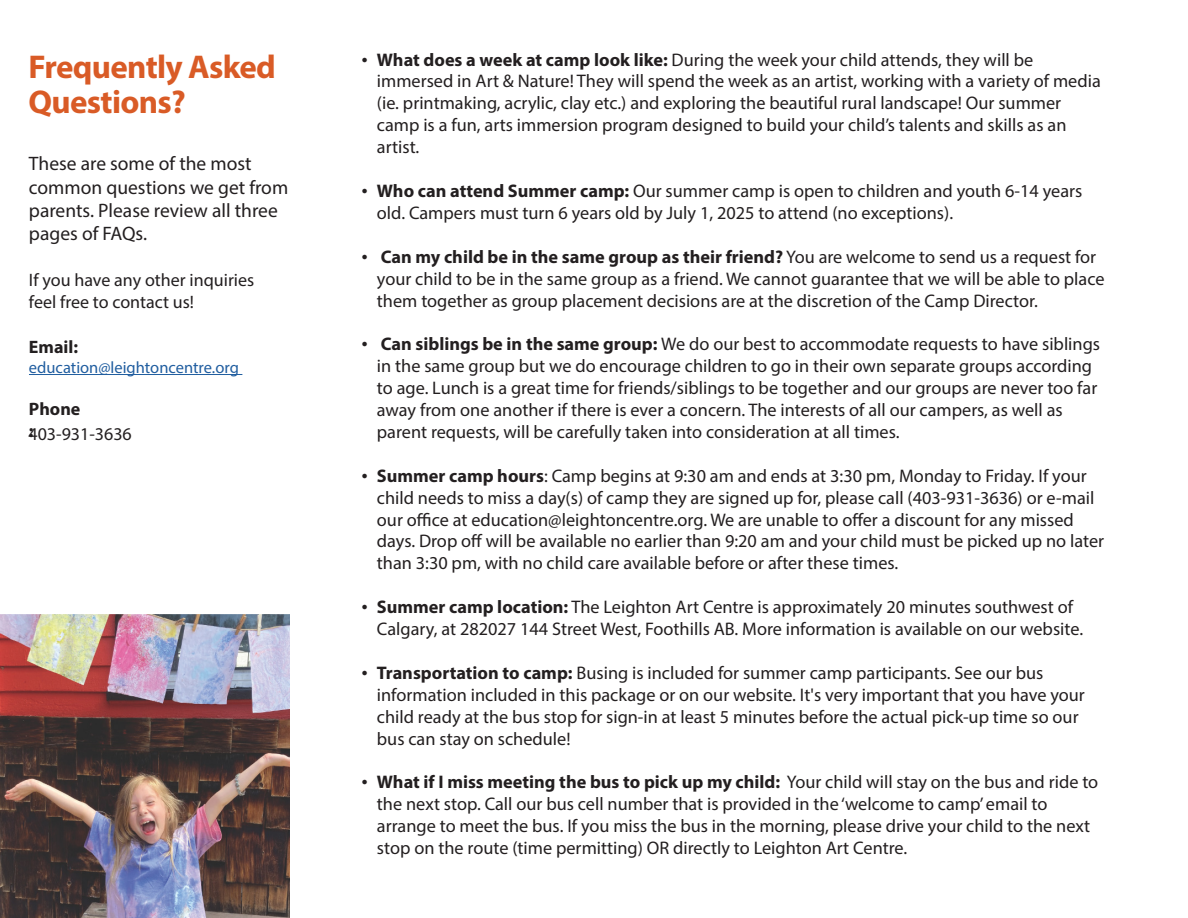
<style>
.page{position:relative;width:1188px;height:918px;background:#fff}
.page>*{position:absolute;margin:0;border:0;box-sizing:border-box;transform-origin:0 0}
.t1{font:700 33px/34.7px "Myriad Pro";letter-spacing:-.02em;color:#d95b26}
.t2{font:19.5px/23.4px "Myriad Pro";color:#231f20}
.t3{font:18.3px/21.9px "Myriad Pro";color:#231f20}
.t4{font:18px/21.6px "Myriad Pro";color:#231f20}
.t5{font:700 18px "Myriad Pro";color:#231f20}
.t6{font:16.5px "Myriad Pro";color:#215ea0}
.s1{font-family:"Times New Roman"}
.s2{font-weight:700}
</style>
<div class="page">
<hr style="left:29px;top:374px;width:213px;height:1px;background:#215ea0">
<img style="left:0;top:615px;width:289px;height:303px">
<h1 class="t1" style="left:28px;top:48px;width:249px">Frequently Asked<br>Questions?</h1>
<p class="t2" style="left:29px;top:152px;width:261px">These are some of the most common questions we get from parents. Please review all three pages of FAQs.</p>
<p class="t4" style="left:29px;top:269px;width:227px">If you have any other inquiries feel free to contact us!</p>
<p class="t5" style="left:29px;top:335px;width:51px">Email:</p>
<p class="t6" style="left:29px;top:357px;width:211px">education@leightoncentre.org</p>
<p class="t5" style="left:29px;top:398px;width:53px">Phone</p>
<p class="t4" style="left:28px;top:423px;width:105px">403-931-3636</p>
<p class="t5" style="left:29px;top:419px;width:6px">:</p>
<p class="t3" style="left:377px;top:48px;width:725px;text-indent:-16px"><span class="s1">•</span> <span class="s2">What does a week at camp look like:</span> During the week your child attends, they will be immersed in Art &amp; Nature! They will spend the week as an artist, working with a variety of media (ie. printmaking, acrylic, clay etc.) and exploring the beautiful rural landscape! Our summer camp is a fun, arts immersion program designed to build your child’s talents and skills as an artist.</p>
<p class="t3" style="left:377px;top:180px;width:707px;text-indent:-16px"><span class="s1">•</span> <span class="s2">Who can attend Summer camp:</span> Our summer camp is open to children and youth 6-14 years old. Campers must turn 6 years old by July 1, 2025 to attend (no exceptions).</p>
<p class="t3" style="left:377px;top:245px;width:729px;text-indent:-16px"><span class="s1">•</span> <span class="s2">Can my child be in the same group as their friend?</span> You are welcome to send us a request for your child to be in the same group as a friend. We cannot guarantee that we will be able to place them together as group placement decisions are at the discretion of the Camp Director.</p>
<p class="t3" style="left:377px;top:333px;width:725px;text-indent:-16px"><span class="s1">•</span> <span class="s2">Can siblings be in the same group:</span> We do our best to accommodate requests to have siblings in the same group but we do encourage children to go in their own separate groups according to age. Lunch is a great time for friends/siblings to be together and our groups are never too far away from one another if there is ever a concern. The interests of all our campers, as well as parent requests, will be carefully taken into consideration at all times.</p>
<p class="t3" style="left:377px;top:464px;width:729px;text-indent:-16px"><span class="s1">•</span> <span class="s2">Summer camp hours</span>: Camp begins at 9:30 am and ends at 3:30 pm, Monday to Friday. If your child needs to miss a day(s) of camp they are signed up for, please call (403-931-3636) or e-mail our office at education@leightoncentre.org. We are unable to offer a discount for any missed days. Drop off will be available no earlier than 9:20 am and your child must be picked up no later than 3:30 pm, with no child care available before or after these times.</p>
<p class="t3" style="left:377px;top:596px;width:708px;text-indent:-16px"><span class="s1">•</span> <span class="s2">Summer camp location:</span> The Leighton Art Centre is approximately 20 minutes southwest of<br>Calgary, at 282027 144 Street West, Foothills AB. More information is available on our website.</p>
<p class="t3" style="left:377px;top:661px;width:710px;text-indent:-16px"><span class="s1">•</span> <span class="s2">Transportation to camp:</span> Busing is included for summer camp participants. See our bus information included in this package or on our website. It's very important that you have your child ready at the bus stop for sign-in at least 5 minutes before the actual pick-up time so our bus can stay on schedule!</p>
<p class="t3" style="left:377px;top:771px;width:723px;text-indent:-16px"><span class="s1">•</span> <span class="s2">What if I miss meeting the bus to pick up my child:</span> Your child will stay on the bus and ride to the next stop. Call our bus cell number that is provided in the ‘welcome to camp’ email to arrange to meet the bus. If you miss the bus in the morning, please drive your child to the next stop on the route (time permitting) OR directly to Leighton Art Centre.</p>
</div>
